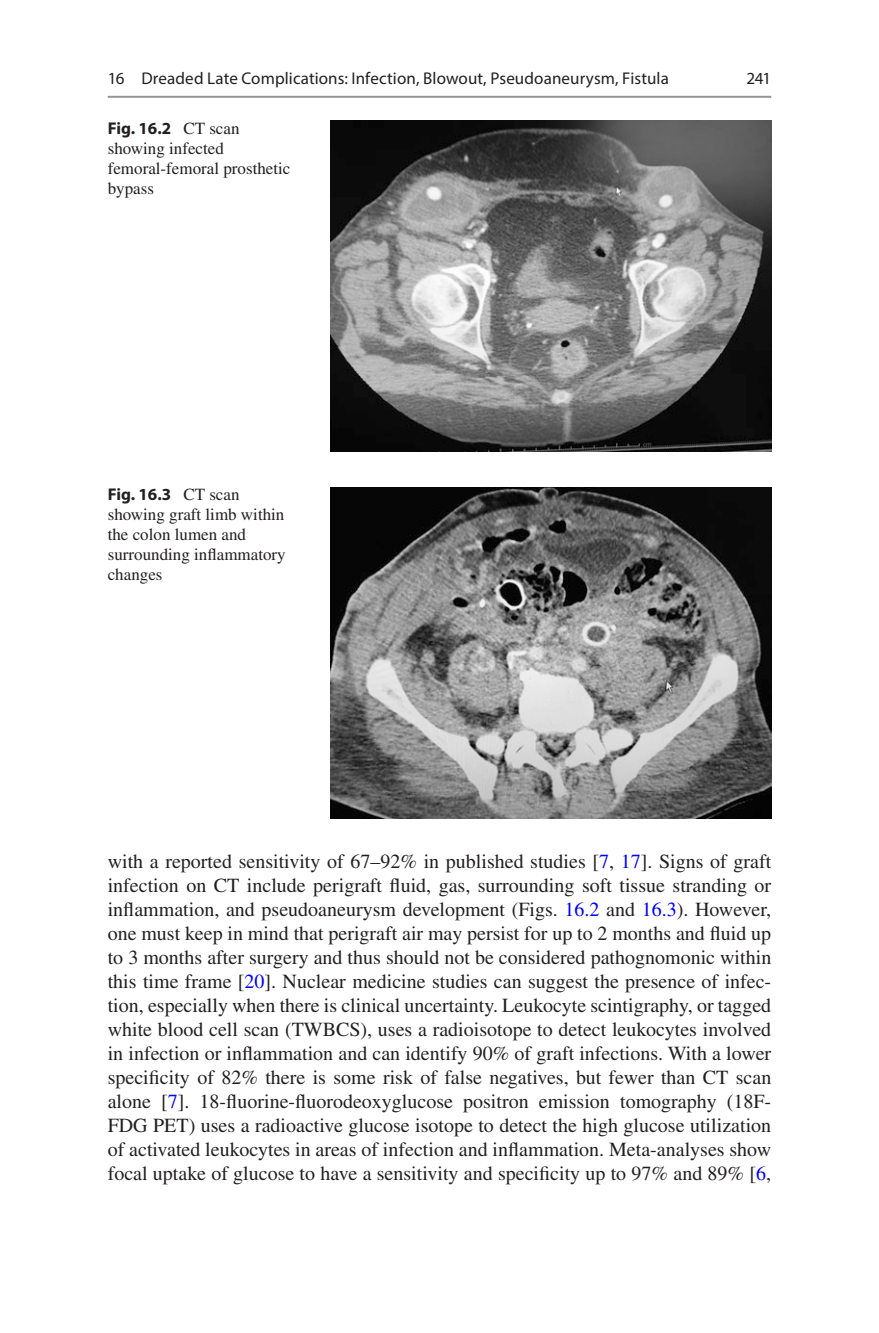
<style>
.page{position:relative;width:879px;height:1333px;background:#fff}
.page>*{position:absolute;margin:0;border:0;box-sizing:border-box;transform-origin:0 0}
.t1{font:20px/24px "Times LT Std";color:#231f20;text-align:justify}
.t2{font:17px/20px "Times LT Std";color:#231f20}
.t3{font:17px "Myriad Pro";letter-spacing:.005em;color:#231f20}
.t4{font:700 17px "Myriad Pro";color:#231f20}
.s1{font-family:"Times LT Std";font-weight:400}
.s2{color:#00f}
</style>
<div class="page">
<img style="left:330px;top:121px;width:441px;height:330px">
<img style="left:330px;top:487px;width:441px;height:331px">
<hr style="left:108px;top:96px;width:663px;height:2px;background:#939598">
<p class="t3" style="left:108px;top:68px;width:562px">16 Dreaded Late Complications: Infection, Blowout, Pseudoaneurysm, Fistula</p>
<p class="t4" style="left:108px;top:117px;width:133px">Fig. 16.2 <span class="s1">CT scan</span></p>
<p class="t2" style="left:108px;top:138px;width:184px">showing infected femoral-femoral prosthetic bypass</p>
<p class="t3" style="left:746px;top:68px;width:26px">241</p>
<p class="t4" style="left:108px;top:483px;width:133px">Fig. 16.3 <span class="s1">CT scan</span></p>
<p class="t2" style="left:108px;top:504px;width:180px">showing graft limb within the colon lumen and surrounding inflammatory changes</p>
<p class="t1" style="left:108px;top:849px;width:665px">with a reported sensitivity of 67–92% in published studies [<span class="s2">7</span>, <span class="s2">17</span>]. Signs of graft infection on CT include perigraft fluid, gas, surrounding soft tissue stranding or inflammation, and pseudoaneurysm development (Figs. <span class="s2">16.2</span> and <span class="s2">16.3</span>). However, one must keep in mind that perigraft air may persist for up to 2 months and fluid up to 3 months after surgery and thus should not be considered pathognomonic within this time frame [<span class="s2">20</span>]. Nuclear medicine studies can suggest the presence of infec&shy;tion, especially when there is clinical uncertainty. Leukocyte scintigraphy, or tagged white blood cell scan (TWBCS), uses a radioisotope to detect leukocytes involved in infection or inflammation and can identify 90% of graft infections. With a lower specificity of 82% there is some risk of false negatives, but fewer than CT scan alone [<span class="s2">7</span>]. 18-fluorine-fluorodeoxyglucose positron emission tomography (18F-FDG PET) uses a radioactive glucose isotope to detect the high glucose utilization of activated leukocytes in areas of infection and inflammation. Meta-analyses show focal uptake of glucose to have a sensitivity and specificity up to 97% and 89% [<span class="s2">6</span>,</p>
</div>
